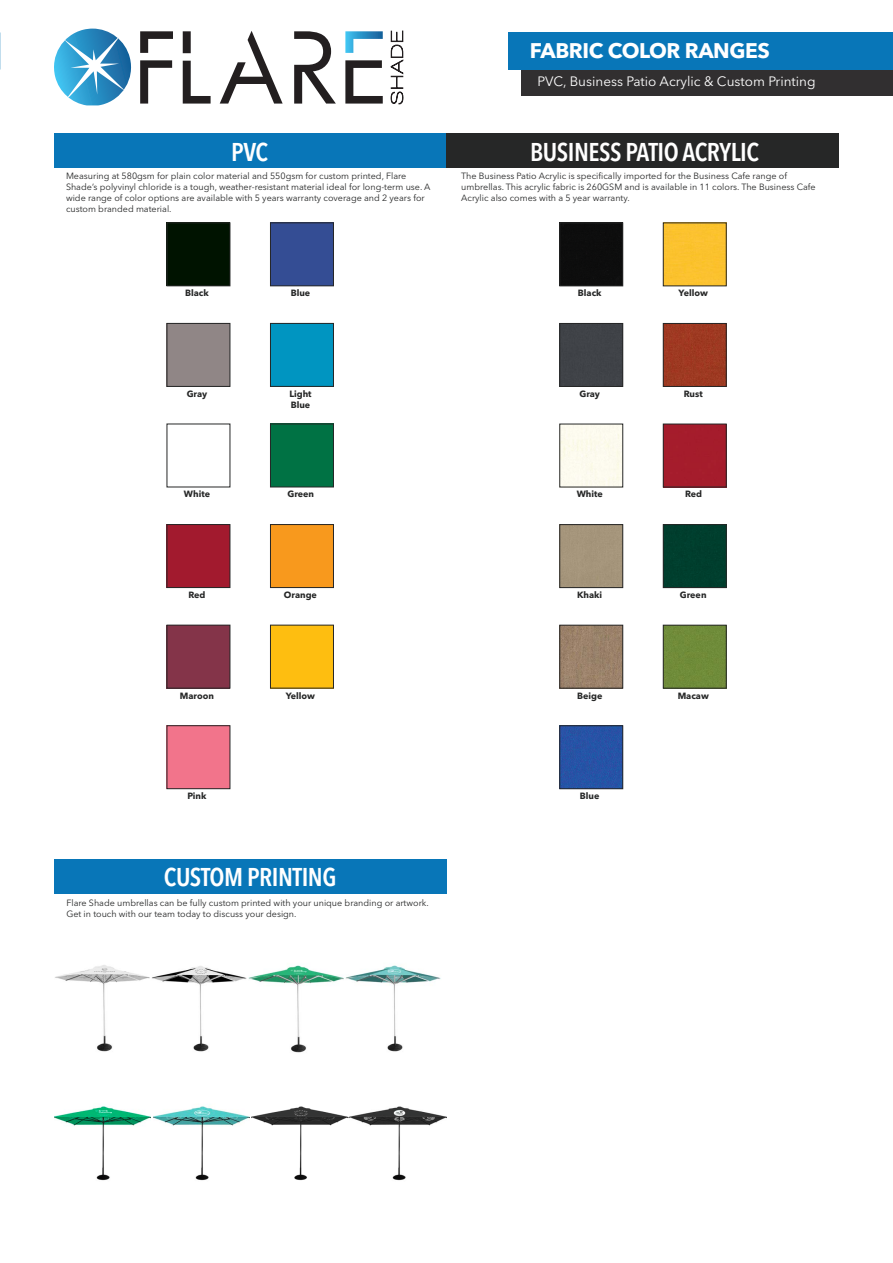
<style>
.page{position:relative;width:893px;height:1263px;background:#fff}
.page>*{position:absolute;margin:0;border:0;box-sizing:border-box;transform-origin:0 0}
.t1{font:600 condensed 25.5px "Avenir Next LT Pro";letter-spacing:-.02em;color:#fff}
.t2{font:700 21px "Avenir Next LT Pro";letter-spacing:-.02em;color:#fff}
.t3{font:13.5px "Avenir Next LT Pro";color:#fff}
.t4{font:9px/10.8px "Avenir Next LT Pro";color:#262727}
.t5{font:700 9px/10.8px "Avenir Next LT Pro";color:#262727}
</style>
<div class="page">
<div style="left:521px;top:69px;width:372px;height:26px;background:#312f30"></div>
<div style="left:509px;top:32px;width:384px;height:38px;background:#0876b8"></div>
<div style="left:54px;top:134px;width:393px;height:34px;background:#0876b8"></div>
<svg style="left:183px;top:31px;width:28px;height:73px"></svg>
<svg style="left:220px;top:31px;width:63px;height:73px"></svg>
<svg style="left:294px;top:31px;width:42px;height:73px"></svg>
<svg style="left:345px;top:31px;width:38px;height:22px"></svg>
<svg style="left:345px;top:60px;width:38px;height:44px"></svg>
<svg style="left:391px;top:31px;width:12px;height:73px"></svg>
<svg style="left:54px;top:29px;width:119px;height:76px"></svg>
<div style="left:169px;top:225px;width:59px;height:59px;background:#001300"></div>
<div style="left:167px;top:223px;width:63px;height:63px;border:1px solid #262727"></div>
<div style="left:272px;top:225px;width:60px;height:59px;background:#344d94"></div>
<div style="left:270px;top:223px;width:64px;height:63px;border:1px solid #262727"></div>
<div style="left:169px;top:627px;width:59px;height:59px;background:#843449"></div>
<div style="left:167px;top:625px;width:63px;height:63px;border:1px solid #262727"></div>
<div style="left:272px;top:627px;width:60px;height:59px;background:#febe10"></div>
<div style="left:270px;top:625px;width:64px;height:63px;border:1px solid #262727"></div>
<div style="left:272px;top:426px;width:60px;height:59px;background:#007244"></div>
<div style="left:270px;top:424px;width:64px;height:63px;border:1px solid #262727"></div>
<div style="left:167px;top:323px;width:63px;height:64px;border:1px solid #262727"></div>
<div style="left:272px;top:325px;width:60px;height:60px;background:#0095c1"></div>
<div style="left:270px;top:323px;width:64px;height:64px;border:1px solid #262727"></div>
<div style="left:167px;top:725px;width:63px;height:64px;border:1px solid #262727"></div>
<div style="left:169px;top:526px;width:59px;height:60px;background:#a21a2e"></div>
<div style="left:167px;top:524px;width:63px;height:64px;border:1px solid #262727"></div>
<div style="left:272px;top:526px;width:60px;height:60px;background:#f8991d"></div>
<div style="left:270px;top:524px;width:64px;height:64px;border:1px solid #262727"></div>
<img style="left:55px;top:965px;width:386px;height:88px">
<img style="left:252px;top:1106px;width:96px;height:75px">
<img style="left:350px;top:1106px;width:97px;height:75px">
<img style="left:54px;top:1106px;width:97px;height:75px">
<img style="left:153px;top:1106px;width:97px;height:75px">
<div style="left:54px;top:859px;width:393px;height:34px;background:#0876b8"></div>
<div style="left:447px;top:134px;width:392px;height:34px;background:#262727"></div>
<div style="left:562px;top:225px;width:59px;height:59px;background:#0d0d0d"></div>
<div style="left:560px;top:223px;width:63px;height:63px;border:1px solid #262727"></div>
<div style="left:665px;top:225px;width:59px;height:59px;background:#fbc22e"></div>
<img style="left:562px;top:627px;width:59px;height:59px">
<div style="left:560px;top:625px;width:63px;height:63px;border:1px solid #262727"></div>
<div style="left:665px;top:627px;width:59px;height:59px;background:#708c39"></div>
<div style="left:663px;top:625px;width:63px;height:63px;border:1px solid #262727"></div>
<div style="left:562px;top:426px;width:59px;height:59px;background:#fcfaee"></div>
<div style="left:665px;top:426px;width:59px;height:59px;background:#a51c2c"></div>
<div style="left:663px;top:424px;width:63px;height:63px;border:1px solid #262727"></div>
<div style="left:562px;top:325px;width:59px;height:60px;background:#404348"></div>
<div style="left:560px;top:323px;width:63px;height:64px;border:1px solid #262727"></div>
<div style="left:665px;top:325px;width:59px;height:60px;background:#9e3921"></div>
<div style="left:663px;top:323px;width:63px;height:64px;border:1px solid #262727"></div>
<img style="left:562px;top:727px;width:59px;height:60px">
<div style="left:560px;top:725px;width:63px;height:64px;border:1px solid #262727"></div>
<div style="left:560px;top:524px;width:63px;height:64px;border:1px solid #262727"></div>
<div style="left:665px;top:526px;width:59px;height:60px;background:#003e2e"></div>
<div style="left:663px;top:524px;width:63px;height:64px;border:1px solid #262727"></div>
<p class="t1" style="left:231px;top:136px;width:39px">PVC</p>
<p class="t4" style="left:66px;top:171px;width:366px">Measuring at 580gsm for plain color material and 550gsm for custom printed, Flare Shade’s polyvinyl chloride is a tough, weather-resistant material ideal for long-term use. A wide range of color options are available with 5 years warranty coverage and 2 years for custom branded material.</p>
<p class="t2" style="left:530px;top:38px;width:241px">FABRIC COLOR RANGES</p>
<p class="t3" style="left:537px;top:74px;width:280px">PVC, Business Patio Acrylic &amp; Custom Printing</p>
<p class="t1" style="left:530px;top:136px;width:230px">BUSINESS PATIO ACRYLIC</p>
<p class="t4" style="left:461px;top:171px;width:356px">The Business Patio Acrylic is specifically imported for the Business Cafe range of umbrellas. This acrylic fabric is 260GSM and is available in 11 colors. The Business Cafe<br>Acrylic also comes with a 5 year warranty.</p>
<p class="t5" style="left:185px;top:288px;width:25px">Black</p>
<p class="t5" style="left:291px;top:288px;width:21px">Blue</p>
<p class="t5" style="left:578px;top:288px;width:25px">Black</p>
<p class="t5" style="left:679px;top:288px;width:31px">Yellow</p>
<p class="t5" style="left:187px;top:388px;width:22px">Gray</p>
<p class="t5" style="left:289px;top:388px;width:24px">Light<br>Blue</p>
<p class="t5" style="left:184px;top:489px;width:28px">White</p>
<p class="t5" style="left:288px;top:489px;width:28px">Green</p>
<p class="t5" style="left:579px;top:388px;width:22px">Gray</p>
<p class="t5" style="left:684px;top:388px;width:20px">Rust</p>
<p class="t5" style="left:577px;top:489px;width:28px">White</p>
<p class="t5" style="left:685px;top:489px;width:19px">Red</p>
<p class="t5" style="left:188px;top:589px;width:19px">Red</p>
<p class="t5" style="left:284px;top:589px;width:35px">Orange</p>
<p class="t5" style="left:180px;top:690px;width:36px">Maroon</p>
<p class="t5" style="left:286px;top:690px;width:31px">Yellow</p>
<p class="t5" style="left:187px;top:790px;width:21px">Pink</p>
<p class="t1" style="left:164px;top:861px;width:174px">CUSTOM PRINTING</p>
<p class="t4" style="left:66px;top:897px;width:364px">Flare Shade umbrellas can be fully custom printed with your unique branding or artwork.<br>Get in touch with our team today to discuss your design.</p>
<p class="t5" style="left:577px;top:589px;width:27px">Khaki</p>
<p class="t5" style="left:680px;top:589px;width:28px">Green</p>
<p class="t5" style="left:577px;top:690px;width:27px">Beige</p>
<p class="t5" style="left:678px;top:690px;width:33px">Macaw</p>
<p class="t5" style="left:580px;top:790px;width:21px">Blue</p>
</div>
